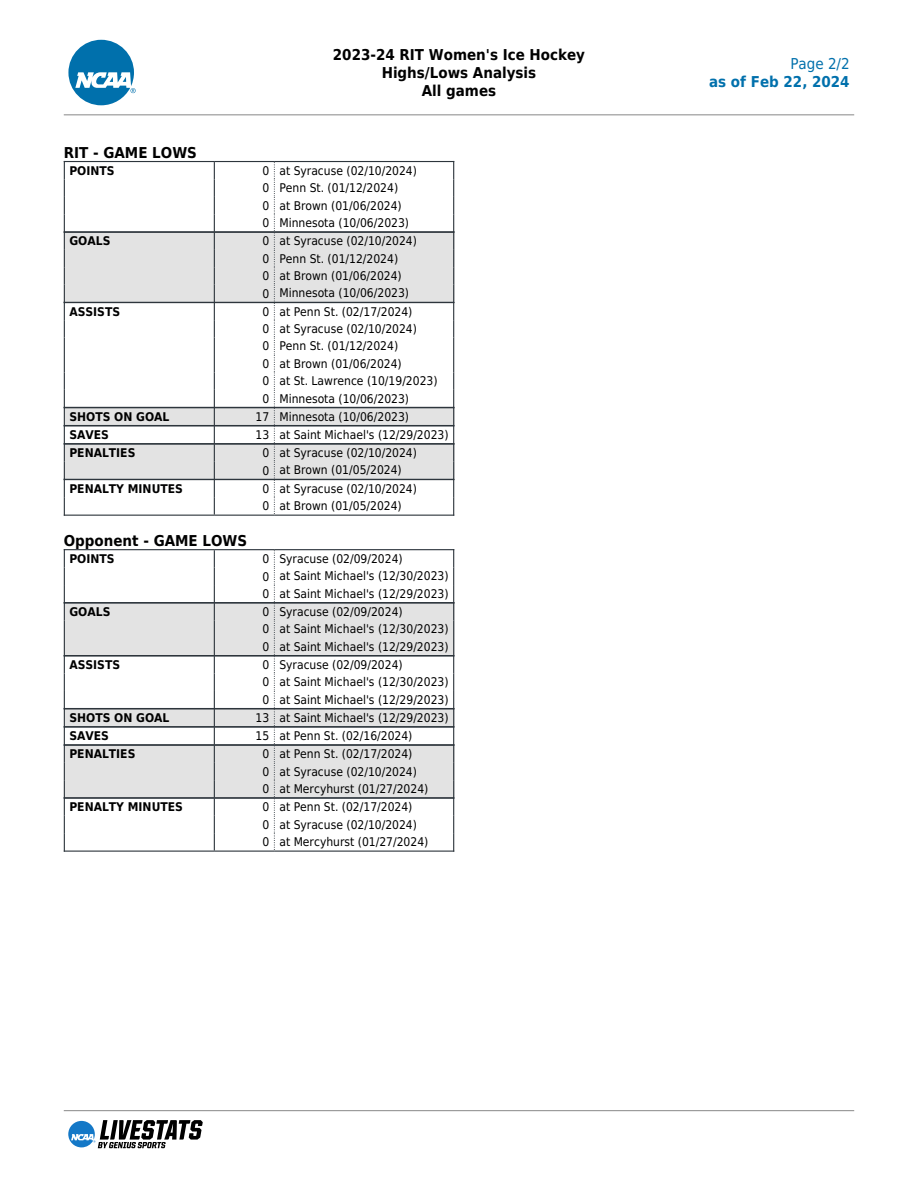
<style>
.page{position:relative;width:918px;height:1188px;background:#fff}
.page>*{position:absolute;margin:0;border:0;box-sizing:border-box;transform-origin:0 0}
.t1{font:700 15px/18px "DejaVu Sans Condensed";color:#000;text-align:center}
.t2{font:700 15px "DejaVu Sans Condensed";color:#0070ac}
.t3{font:15px "DejaVu Sans Condensed";color:#0070ac}
.t4{font:12px/17.4px "DejaVu Sans Condensed";color:#000}
.t5{font:700 12px "DejaVu Sans Condensed";color:#000}
</style>
<div class="page">
<svg style="left:68px;top:40px;width:68px;height:65px"></svg>
<hr style="left:64px;top:114px;width:790px;height:1px;background:#888">
<hr style="left:64px;top:1110px;width:790px;height:1px;background:#888">
<svg style="left:68px;top:1120px;width:135px;height:28px"></svg>
<div style="left:64px;top:231px;width:390px;height:72px;background:#e3e3e3"></div>
<div style="left:64px;top:407px;width:390px;height:19px;background:#e3e3e3"></div>
<div style="left:64px;top:443px;width:390px;height:37px;background:#e3e3e3"></div>
<hr style="left:64px;top:161px;width:150px;height:1px;background:#2d353c">
<hr style="left:215px;top:161px;width:59px;height:1px;background:#2d353c">
<hr style="left:275px;top:161px;width:179px;height:1px;background:#2d353c">
<hr style="left:64px;top:232px;width:150px;height:1px;background:#2d353c">
<hr style="left:215px;top:232px;width:59px;height:1px;background:#2d353c">
<hr style="left:275px;top:232px;width:179px;height:1px;background:#2d353c">
<hr style="left:64px;top:231px;width:150px;height:1px;background:#2d353c">
<hr style="left:215px;top:231px;width:59px;height:1px;background:#2d353c">
<hr style="left:275px;top:231px;width:179px;height:1px;background:#2d353c">
<hr style="left:64px;top:302px;width:150px;height:1px;background:#2d353c">
<hr style="left:215px;top:302px;width:59px;height:1px;background:#2d353c">
<hr style="left:275px;top:302px;width:179px;height:1px;background:#2d353c">
<hr style="left:64px;top:407px;width:150px;height:1px;background:#2d353c">
<hr style="left:215px;top:407px;width:59px;height:1px;background:#2d353c">
<hr style="left:275px;top:407px;width:179px;height:1px;background:#2d353c">
<hr style="left:64px;top:425px;width:150px;height:1px;background:#2d353c">
<hr style="left:64px;top:443px;width:150px;height:2px;background:#2d353c">
<hr style="left:215px;top:425px;width:59px;height:1px;background:#2d353c">
<hr style="left:215px;top:443px;width:59px;height:2px;background:#2d353c">
<hr style="left:275px;top:425px;width:179px;height:1px;background:#2d353c">
<hr style="left:275px;top:443px;width:179px;height:2px;background:#2d353c">
<hr style="left:64px;top:479px;width:150px;height:1px;background:#2d353c">
<hr style="left:215px;top:479px;width:59px;height:1px;background:#2d353c">
<hr style="left:275px;top:479px;width:179px;height:1px;background:#2d353c">
<svg style="left:214px;top:163px;width:1px;height:351px"></svg>
<svg style="left:64px;top:162px;width:1px;height:353px"></svg>
<hr style="left:64px;top:515px;width:150px;height:1px;background:#2d353c">
<svg style="left:274px;top:163px;width:1px;height:351px"></svg>
<hr style="left:215px;top:515px;width:59px;height:1px;background:#2d353c">
<svg style="left:453px;top:162px;width:1px;height:353px"></svg>
<hr style="left:275px;top:515px;width:179px;height:1px;background:#2d353c">
<div style="left:64px;top:602px;width:390px;height:55px;background:#e3e3e3"></div>
<div style="left:64px;top:708px;width:390px;height:20px;background:#e3e3e3"></div>
<div style="left:64px;top:744px;width:390px;height:55px;background:#e3e3e3"></div>
<hr style="left:64px;top:549px;width:150px;height:1px;background:#2d353c">
<hr style="left:215px;top:549px;width:59px;height:1px;background:#2d353c">
<hr style="left:275px;top:549px;width:179px;height:1px;background:#2d353c">
<hr style="left:64px;top:602px;width:150px;height:2px;background:#2d353c">
<hr style="left:215px;top:602px;width:59px;height:2px;background:#2d353c">
<hr style="left:275px;top:602px;width:179px;height:2px;background:#2d353c">
<hr style="left:64px;top:655px;width:150px;height:2px;background:#2d353c">
<hr style="left:215px;top:655px;width:59px;height:2px;background:#2d353c">
<hr style="left:275px;top:655px;width:179px;height:2px;background:#2d353c">
<hr style="left:64px;top:708px;width:150px;height:1px;background:#2d353c">
<hr style="left:64px;top:726px;width:150px;height:2px;background:#2d353c">
<hr style="left:215px;top:708px;width:59px;height:1px;background:#2d353c">
<hr style="left:215px;top:726px;width:59px;height:2px;background:#2d353c">
<hr style="left:275px;top:708px;width:179px;height:1px;background:#2d353c">
<hr style="left:275px;top:726px;width:179px;height:2px;background:#2d353c">
<hr style="left:64px;top:745px;width:150px;height:1px;background:#2d353c">
<hr style="left:215px;top:745px;width:59px;height:1px;background:#2d353c">
<hr style="left:275px;top:745px;width:179px;height:1px;background:#2d353c">
<hr style="left:64px;top:744px;width:150px;height:1px;background:#2d353c">
<hr style="left:215px;top:744px;width:59px;height:1px;background:#2d353c">
<hr style="left:275px;top:744px;width:179px;height:1px;background:#2d353c">
<hr style="left:64px;top:798px;width:150px;height:1px;background:#2d353c">
<hr style="left:215px;top:798px;width:59px;height:1px;background:#2d353c">
<hr style="left:275px;top:798px;width:179px;height:1px;background:#2d353c">
<hr style="left:64px;top:797px;width:150px;height:1px;background:#2d353c">
<hr style="left:215px;top:797px;width:59px;height:1px;background:#2d353c">
<hr style="left:275px;top:797px;width:179px;height:1px;background:#2d353c">
<svg style="left:214px;top:551px;width:1px;height:299px"></svg>
<svg style="left:64px;top:550px;width:1px;height:301px"></svg>
<hr style="left:64px;top:851px;width:150px;height:1px;background:#2d353c">
<svg style="left:274px;top:551px;width:1px;height:299px"></svg>
<hr style="left:215px;top:851px;width:59px;height:1px;background:#2d353c">
<svg style="left:453px;top:550px;width:1px;height:301px"></svg>
<hr style="left:275px;top:851px;width:179px;height:1px;background:#2d353c">
<p class="t1" style="left:333px;top:46px;width:254px">2023-24 RIT Women's Ice Hockey<br>Highs/Lows Analysis<br>All games</p>
<p class="t3" style="left:790px;top:55px;width:61px">Page 2/2</p>
<p class="t2" style="left:709px;top:73px;width:142px">as of Feb 22, 2024</p>
<p class="t1" style="left:64px;top:144px;width:135px">RIT - GAME LOWS</p>
<p class="t5" style="left:69px;top:164px;width:47px">POINTS</p>
<p class="t4" style="left:262px;top:162px;width:156px">0 at Syracuse (02/10/2024)<br>0 Penn St. (01/12/2024)<br>0 at Brown (01/06/2024)<br>0 Minnesota (10/06/2023)</p>
<p class="t5" style="left:69px;top:234px;width:43px">GOALS</p>
<p class="t4" style="left:262px;top:232px;width:156px">0 at Syracuse (02/10/2024)<br>0 Penn St. (01/12/2024)<br>0 at Brown (01/06/2024)<br>0 Minnesota (10/06/2023)</p>
<p class="t5" style="left:69px;top:305px;width:52px">ASSISTS</p>
<p class="t4" style="left:262px;top:303px;width:177px">0 at Penn St. (02/17/2024)<br>0 at Syracuse (02/10/2024)<br>0 Penn St. (01/12/2024)<br>0 at Brown (01/06/2024)<br>0 at St. Lawrence (10/19/2023)<br>0 Minnesota (10/06/2023)</p>
<p class="t5" style="left:69px;top:410px;width:102px">SHOTS ON GOAL</p>
<p class="t4" style="left:256px;top:408px;width:155px">17 Minnesota (10/06/2023)</p>
<p class="t5" style="left:69px;top:428px;width:41px">SAVES</p>
<p class="t4" style="left:256px;top:426px;width:195px">13 at Saint Michael's (12/29/2023)</p>
<p class="t5" style="left:69px;top:446px;width:68px">PENALTIES</p>
<p class="t4" style="left:262px;top:444px;width:156px">0 at Syracuse (02/10/2024)<br>0 at Brown (01/05/2024)</p>
<p class="t5" style="left:69px;top:482px;width:115px">PENALTY MINUTES</p>
<p class="t4" style="left:262px;top:480px;width:156px">0 at Syracuse (02/10/2024)<br>0 at Brown (01/05/2024)</p>
<p class="t1" style="left:64px;top:532px;width:185px">Opponent - GAME LOWS</p>
<p class="t5" style="left:69px;top:552px;width:47px">POINTS</p>
<p class="t4" style="left:262px;top:550px;width:188px">0 Syracuse (02/09/2024)<br>0 at Saint Michael's (12/30/2023)<br>0 at Saint Michael's (12/29/2023)</p>
<p class="t5" style="left:69px;top:605px;width:43px">GOALS</p>
<p class="t4" style="left:262px;top:603px;width:188px">0 Syracuse (02/09/2024)<br>0 at Saint Michael's (12/30/2023)<br>0 at Saint Michael's (12/29/2023)</p>
<p class="t5" style="left:69px;top:658px;width:52px">ASSISTS</p>
<p class="t4" style="left:262px;top:656px;width:188px">0 Syracuse (02/09/2024)<br>0 at Saint Michael's (12/30/2023)<br>0 at Saint Michael's (12/29/2023)</p>
<p class="t5" style="left:69px;top:711px;width:102px">SHOTS ON GOAL</p>
<p class="t4" style="left:256px;top:709px;width:195px">13 at Saint Michael's (12/29/2023)</p>
<p class="t5" style="left:69px;top:729px;width:41px">SAVES</p>
<p class="t4" style="left:256px;top:727px;width:158px">15 at Penn St. (02/16/2024)</p>
<p class="t5" style="left:69px;top:747px;width:68px">PENALTIES</p>
<p class="t4" style="left:262px;top:745px;width:168px">0 at Penn St. (02/17/2024)<br>0 at Syracuse (02/10/2024)<br>0 at Mercyhurst (01/27/2024)</p>
<p class="t5" style="left:69px;top:800px;width:115px">PENALTY MINUTES</p>
<p class="t4" style="left:262px;top:798px;width:168px">0 at Penn St. (02/17/2024)<br>0 at Syracuse (02/10/2024)<br>0 at Mercyhurst (01/27/2024)</p>
</div>
